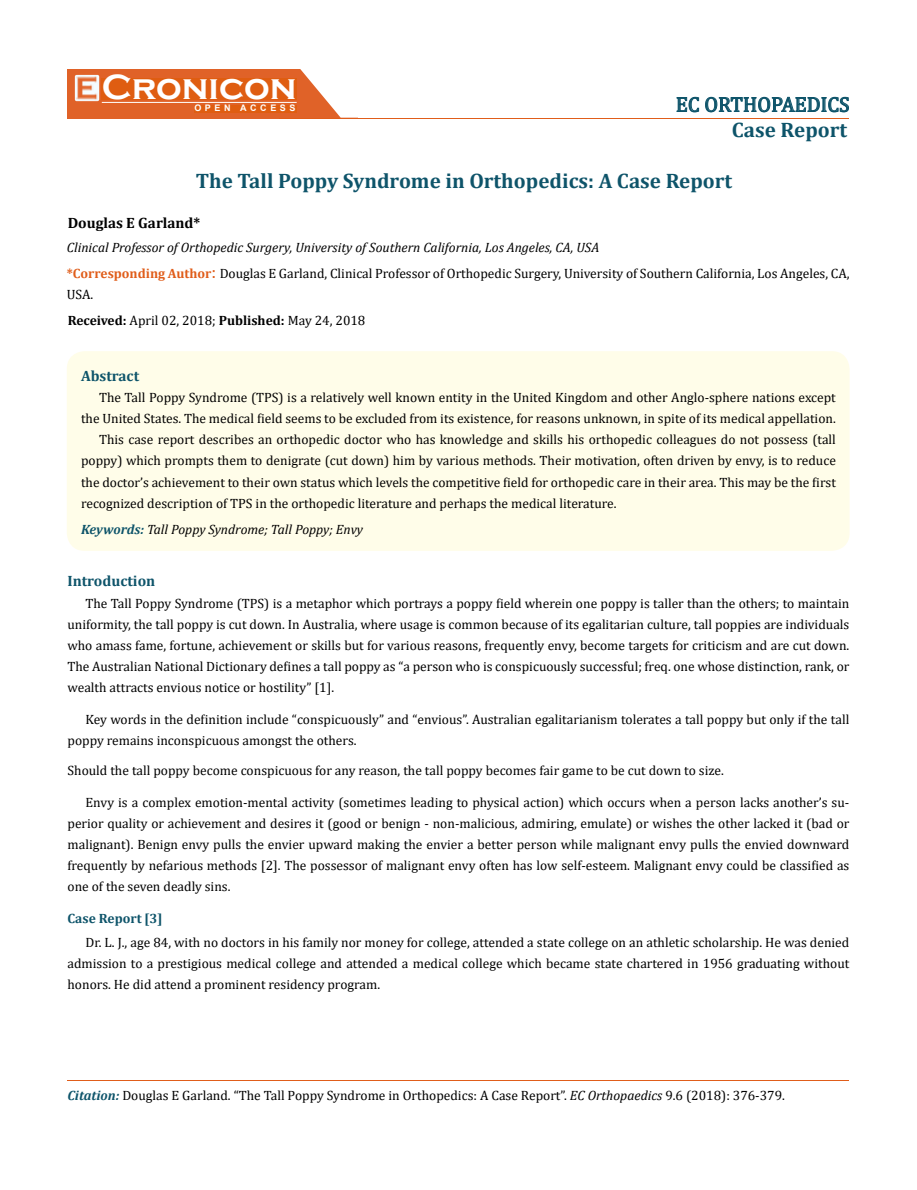
<style>
.page{position:relative;width:917px;height:1190px;background:#fff}
.page>*{position:absolute;margin:0;border:0;box-sizing:border-box;transform-origin:0 0}
.t1{font:700 36px "Copperplate Gothic";color:#fff}
.t2{font:700 21px "Cambria";color:#0e546a}
.t3{font:21px "Cambria";color:#0e546a}
.t4{font:700 15px "Cambria";color:#0e546a}
.t5{font:700 15px "Cambria";color:#000}
.t6{font:13.5px/21px "Cambria";color:#000;text-align:justify}
.t7{font:italic 13.5px "Cambria";color:#000}
.t8{font:700 13.5px "Cambria";color:#0e546a}
.t9{font:700 9px "Arial";letter-spacing:.4em;color:#fff}
.s1{font-weight:700;color:#e05d1a}
.s2{font-size:18px;color:#e05d1a}
.s3{font-weight:700}
.s4{font-weight:700;color:#0e546a}
.s5{font-weight:700;font-style:italic;color:#0e546a}
.s6{font-style:italic}
</style>
<div class="page">
<div style="left:67px;top:70px;width:290px;height:49px;background:#e06228"></div>
<svg style="left:300px;top:69px;width:58px;height:49px"></svg>
<img style="left:75px;top:75px;width:24px;height:26px">
<div style="left:102px;top:79px;width:195px;height:21px;background:#df5d11"></div>
<div style="left:194px;top:105px;width:103px;height:7px;background:#df5d11"></div>
<svg style="left:676px;top:97px;width:173px;height:15px"></svg>
<hr style="left:102px;top:102px;width:194px;height:1px;background:#fff">
<hr style="left:279px;top:118px;width:569px;height:1px;background:#e05d1a">
<hr style="left:67px;top:1080px;width:782px;height:1px;background:#e05d1a">
<div style="left:67px;top:351px;width:782px;height:200px;background:#fffde9;border-radius:18px"></div>
<h1 class="t1" style="left:102px;top:68px;width:196px">Cronicon</h1>
<p class="t9" style="left:194px;top:102px;width:103px">OPEN ACCESS</p>
<h2 class="t3" style="left:675px;top:92px;width:175px">EC ORTHOPAEDICS</h2>
<h2 class="t2" style="left:732px;top:115px;width:117px">Case Report</h2>
<h2 class="t2" style="left:196px;top:166px;width:538px">The Tall Poppy Syndrome in Orthopedics: A Case Report</h2>
<p class="t5" style="left:68px;top:212px;width:134px">Douglas E Garland*</p>
<p class="t7" style="left:67px;top:238px;width:534px">Clinical Professor of Orthopedic Surgery, University of Southern California, Los Angeles, CA, USA</p>
<p class="t6" style="left:67px;top:263px;width:784px"><span class="s1">*Corresponding Author</span><span class="s2">:</span> Douglas E Garland, Clinical Professor of Orthopedic Surgery, University of Southern California, Los Angeles, CA,<br>USA.</p>
<p class="t6" style="left:68px;top:310px;width:299px"><span class="s3">Received:</span> April 02, 2018; <span class="s3">Published:</span> May 24, 2018</p>
<p class="t4" style="left:81px;top:365px;width:60px">Abstract</p>
<p class="t6" style="left:81px;top:387px;width:756px;text-align:right">The Tall Poppy Syndrome (TPS) is a relatively well known entity in the United Kingdom and other Anglo-sphere nations except the United States. The medical field seems to be excluded from its existence, for reasons unknown, in spite of its medical appellation.</p>
<p class="t6" style="left:81px;top:429px;width:756px;text-indent:18px">This case report describes an orthopedic doctor who has knowledge and skills his orthopedic colleagues do not possess (tall poppy) which prompts them to denigrate (cut down) him by various methods. Their motivation, often driven by envy, is to reduce the doctor’s achievement to their own status which levels the competitive field for orthopedic care in their area. This may be the first recognized description of TPS in the orthopedic literature and perhaps the medical literature.</p>
<p class="t7" style="left:81px;top:520px;width:283px"><span class="s4">Keywords:</span> Tall Poppy Syndrome; Tall Poppy; Envy</p>
<p class="t4" style="left:67px;top:570px;width:89px">Introduction</p>
<p class="t6" style="left:67px;top:593px;width:783px;text-indent:18px">The Tall Poppy Syndrome (TPS) is a metaphor which portrays a poppy field wherein one poppy is taller than the others; to maintain uniformity, the tall poppy is cut down. In Australia, where usage is common because of its egalitarian culture, tall poppies are individuals who amass fame, fortune, achievement or skills but for various reasons, frequently envy, become targets for criticism and are cut down.<br>The Australian National Dictionary defines a tall poppy as “a person who is conspicuously successful; freq. one whose distinction, rank, or wealth attracts envious notice or hostility” [1].</p>
<p class="t6" style="left:67px;top:709px;width:783px;text-indent:18px">Key words in the definition include “conspicuously” and “envious”. Australian egalitarianism tolerates a tall poppy but only if the tall poppy remains inconspicuous amongst the others.</p>
<p class="t6" style="left:67px;top:759px;width:658px">Should the tall poppy become conspicuous for any reason, the tall poppy becomes fair game to be cut down to size.</p>
<p class="t6" style="left:67px;top:792px;width:783px;text-indent:18px">Envy is a complex emotion-mental activity (sometimes leading to physical action) which occurs when a person lacks another’s su&shy;perior quality or achievement and desires it (good or benign - non-malicious, admiring, emulate) or wishes the other lacked it (bad or malignant). Benign envy pulls the envier upward making the envier a better person while malignant envy pulls the envied downward frequently by nefarious methods [2]. The possessor of malignant envy often has low self-esteem. Malignant envy could be classified as one of the seven deadly sins.</p>
<p class="t8" style="left:67px;top:909px;width:96px">Case Report [3]</p>
<p class="t6" style="left:67px;top:932px;width:783px;text-indent:18px">Dr. L. J., age 84, with no doctors in his family nor money for college, attended a state college on an athletic scholarship. He was denied admission to a prestigious medical college and attended a medical college which became state chartered in 1956 graduating without honors. He did attend a prominent residency program.</p>
<p class="t6" style="left:67px;top:1084px;width:719px"><span class="s5">Citation:</span> Douglas E Garland. “The Tall Poppy Syndrome in Orthopedics: A Case Report”. <span class="s6">EC Orthopaedics</span> 9.6 (2018): 376-379.</p>
</div>
